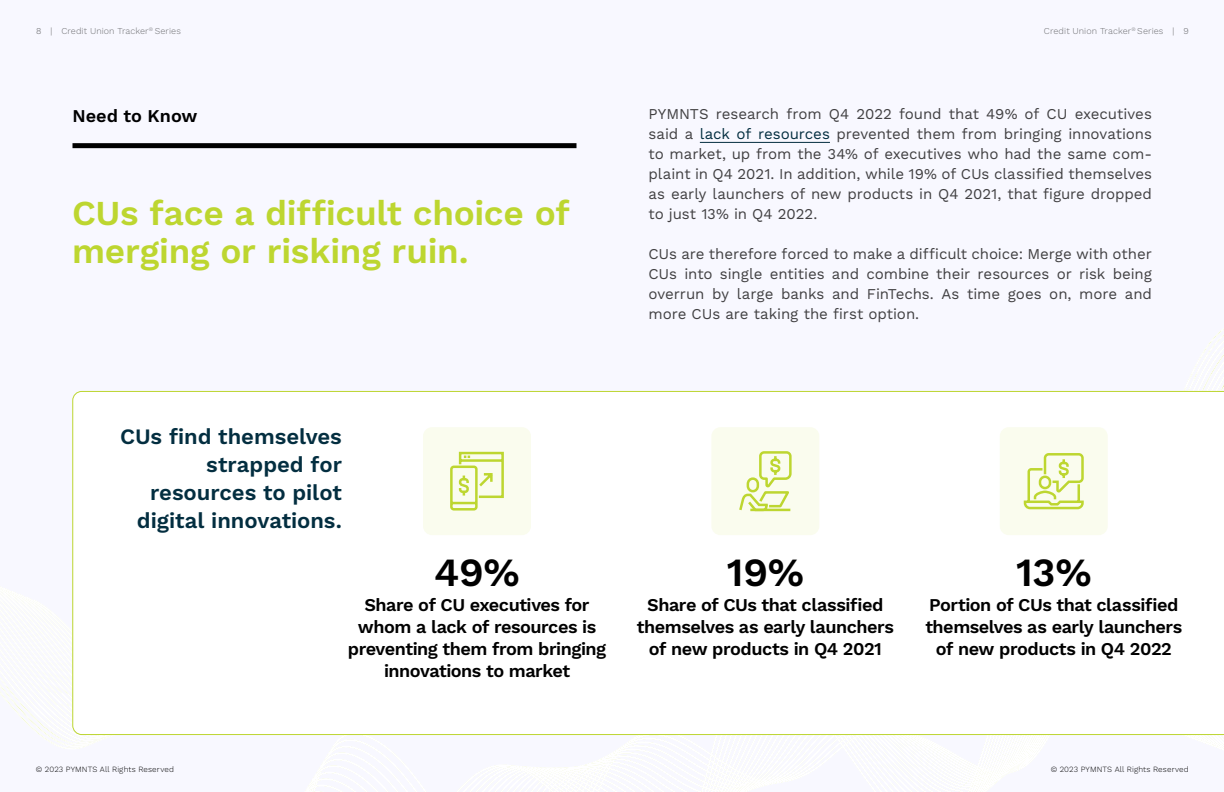
<style>
.page{position:relative;width:1224px;height:792px;background:#f8f8ff}
.page>*{position:absolute;margin:0;border:0;box-sizing:border-box;transform-origin:0 0}
.t1{font:600 40px "Work Sans";color:#000}
.t2{font:600 35px/38px "Work Sans";letter-spacing:-.01em;color:#bdd630}
.t3{font:600 22px/28px "Work Sans";letter-spacing:-.005em;color:#032e40;text-align:right}
.t4{font:600 18px/22px "Work Sans";letter-spacing:-.025em;color:#000;text-align:center}
.t5{font:600 18px "Work Sans";color:#000}
.t6{font:15px/20px "Work Sans";letter-spacing:-.005em;color:#414042;text-align:justify}
.t7{font:300 9px "Work Sans";letter-spacing:.01em;color:#6d6e71}
.t8{font:300 8px "Work Sans";letter-spacing:.015em;color:#000}
.s1{color:#636466}
.s2{color:#032e40}
</style>
<div class="page">
<svg style="left:305px;top:735px;width:744px;height:57px"></svg>
<div style="left:72px;top:143px;width:505px;height:5px;background:#000"></div>
<svg style="left:72px;top:391px;width:1152px;height:344px"></svg>
<hr style="left:700px;top:142px;width:130px;height:1px;background:#032e40">
<div style="left:423px;top:427px;width:108px;height:108px;background:#fafcee;border-radius:9px"></div>
<div style="left:711px;top:427px;width:108px;height:108px;background:#fafcee;border-radius:9px"></div>
<div style="left:1000px;top:427px;width:108px;height:108px;background:#fafcee;border-radius:9px"></div>
<svg style="left:1023px;top:453px;width:61px;height:57px"></svg>
<svg style="left:739px;top:451px;width:53px;height:61px"></svg>
<svg style="left:450px;top:451px;width:54px;height:60px"></svg>
<p class="t7" style="left:36px;top:26px;width:146px"><span class="s1">8 |</span> Credit Union Tracker<sup>®</sup> Series</p>
<p class="t7" style="left:1044px;top:26px;width:146px">Credit Union Tracker<sup>®</sup> Series <span class="s1">| 9</span></p>
<p class="t5" style="left:72px;top:105px;width:127px">Need to Know</p>
<h2 class="t2" style="left:72px;top:195px;width:499px">CUs face a difficult choice of merging or risking ruin.</h2>
<p class="t6" style="left:648px;top:105px;width:505px">PYMNTS research from Q4 2022 found that 49% of CU executives said a <span class="s2">lack of resources</span> prevented them from bringing innovations to market, up from the 34% of executives who had the same com&shy;plaint in Q4 2021. In addition, while 19% of CUs classified themselves as early launchers of new products in Q4 2021, that figure dropped to just 13% in Q4 2022.</p>
<p class="t6" style="left:648px;top:245px;width:505px">CUs are therefore forced to make a difficult choice: Merge with other CUs into single entities and combine their resources or risk being overrun by large banks and FinTechs. As time goes on, more and more CUs are taking the first option.</p>
<h3 class="t3" style="left:120px;top:423px;width:223px">CUs find themselves strapped for resources to pilot digital innovations.</h3>
<h1 class="t1" style="left:434px;top:549px;width:87px">49%</h1>
<p class="t4" style="left:348px;top:595px;width:260px">Share of CU executives for whom a lack of resources is preventing them from bringing innovations to market</p>
<h1 class="t1" style="left:727px;top:549px;width:79px">19%</h1>
<p class="t4" style="left:637px;top:595px;width:259px">Share of CUs that classified themselves as early launchers of new products in Q4 2021</p>
<h1 class="t1" style="left:1016px;top:549px;width:77px">13%</h1>
<p class="t4" style="left:925px;top:595px;width:259px">Portion of CUs that classified themselves as early launchers of new products in Q4 2022</p>
<p class="t8" style="left:36px;top:765px;width:140px">© 2023 PYMNTS All Rights Reserved</p>
<p class="t8" style="left:1051px;top:765px;width:140px">© 2023 PYMNTS All Rights Reserved</p>
</div>
